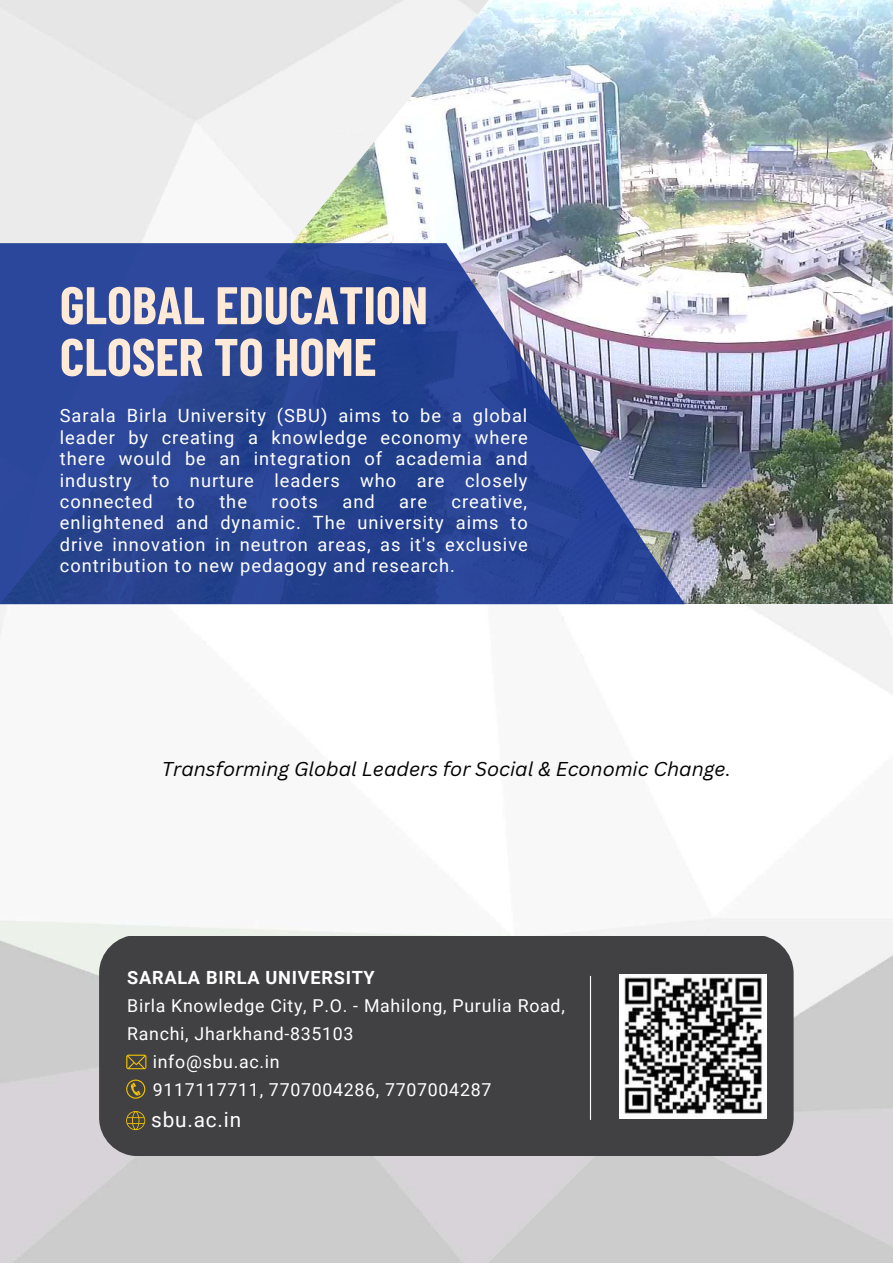
<style>
.page{position:relative;width:893px;height:1264px;background:#fff}
.page>*{position:absolute;margin:0;border:0;box-sizing:border-box;transform-origin:0 0}
.t1{font:700 52.8px/51.8px "Barlow Condensed";color:#ffe9d7}
.t2{font:20.7px "Roboto";letter-spacing:.04em;color:#fff}
.t3{font:italic 19.5px "Canva Sans";color:#000}
.t4{font:18.3px/21.3px "Roboto";letter-spacing:.055em;color:#fff;text-align:justify}
.t5{font:700 18.15px "Roboto";letter-spacing:.04em;color:#fff}
.t6{font:17.7px "Roboto";letter-spacing:.04em;color:#fff}
</style>
<div class="page">
<img style="left:0;top:0;width:892px;height:604px">
<svg style="left:0;top:243px;width:684px;height:361px;background:#3f569b"></svg>
<div style="left:99px;top:936px;width:694px;height:220px;background:#414042"></div>
<img style="left:619px;top:974px;width:147px;height:144px">
<hr style="left:590px;top:975px;width:1px;height:144px;background:#fff">
<svg style="left:126px;top:1079px;width:19px;height:19px"></svg>
<svg style="left:126px;top:1110px;width:19px;height:20px"></svg>
<svg style="left:126px;top:1054px;width:20px;height:15px"></svg>
<h1 class="t1" style="left:60px;top:277px;width:369px">GLOBAL EDUCATION<br>CLOSER TO HOME</h1>
<p class="t4" style="left:60px;top:405px;width:469px">Sarala Birla University (SBU) aims to be a global leader by creating a knowledge economy where there would be an integration of academia and industry to nurture leaders who are closely connected</p>
<p class="t4" style="left:177px;top:491px;width:19px">to</p>
<p class="t4" style="left:219px;top:491px;width:29px">the</p>
<p class="t4" style="left:271px;top:491px;width:48px">roots</p>
<p class="t4" style="left:342px;top:491px;width:34px">and</p>
<p class="t4" style="left:399px;top:491px;width:29px">are</p>
<p class="t4" style="left:60px;top:491px;width:469px;text-indent:392px">creative, enlightened and dynamic. The university aims to drive innovation in neutron areas, as it's exclusive contribution to new pedagogy and research.</p>
<p class="t3" style="left:162px;top:755px;width:570px">Transforming Global Leaders for Social &amp; Economic Change.</p>
<p class="t5" style="left:127px;top:966px;width:249px">SARALA BIRLA UNIVERSITY</p>
<p class="t6" style="left:127px;top:995px;width:439px">Birla Knowledge City, P.O. - Mahilong, Purulia Road,</p>
<p class="t6" style="left:127px;top:1023px;width:228px">Ranchi, Jharkhand-835103</p>
<p class="t6" style="left:153px;top:1051px;width:128px">info@sbu.ac.in</p>
<p class="t6" style="left:153px;top:1079px;width:340px">9117117711, 7707004286, 7707004287</p>
<p class="t2" style="left:151px;top:1107px;width:92px">sbu.ac.in</p>
</div>
